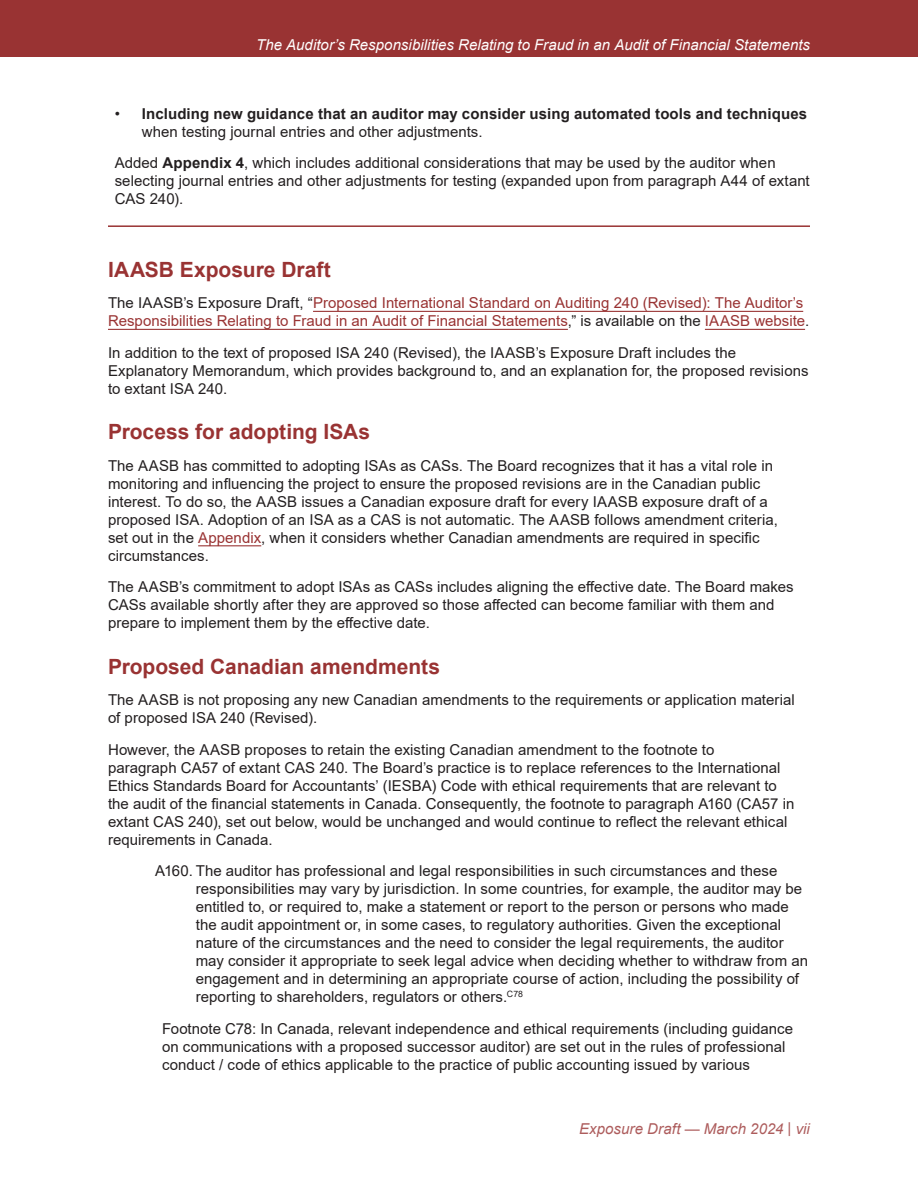
<style>
.page{position:relative;width:918px;height:1188px;background:#fff}
.page>*{position:absolute;margin:0;border:0;box-sizing:border-box;transform-origin:0 0}
.t1{font:700 21px "Arial";color:#933}
.t2{font:15px/18px "Arial";letter-spacing:.005em;color:#231f20}
.t3{font:15px/18px "Arial";color:#933}
.t4{font:700 15px/18px "Arial";letter-spacing:.01em;color:#231f20}
.t5{font:italic 15px "Arial";color:#fff}
.t6{font:italic 15px "Arial";letter-spacing:.005em;color:#ad5c5c}
.s1{font-weight:400}
.s2{font-weight:700}
.s3{color:#231f20}
.s4{color:#933}
</style>
<div class="page">
<div style="left:0;top:0;width:918px;height:57px;background:#933"></div>
<hr style="left:108px;top:225px;width:702px;height:2px;background:#933">
<hr style="left:313px;top:311px;width:490px;height:1px;background:#933">
<hr style="left:108px;top:329px;width:460px;height:1px;background:#933">
<hr style="left:705px;top:329px;width:100px;height:1px;background:#933">
<hr style="left:198px;top:545px;width:63px;height:1px;background:#933">
<p class="t5" style="left:256px;top:35px;width:555px">The Auditor’s Responsibilities Relating to Fraud in an Audit of Financial Statements</p>
<p class="t4" style="left:142px;top:105px;width:667px;text-indent:-27px"><span class="s1">•</span> Including new guidance that an auditor may consider using automated tools and techniques <span class="s1">when testing journal entries and other adjustments.</span></p>
<p class="t2" style="left:115px;top:154px;width:697px">Added <span class="s2">Appendix 4</span>, which includes additional considerations that may be used by the auditor when selecting journal entries and other adjustments for testing (expanded upon from paragraph A44 of extant<br>CAS 240).</p>
<h2 class="t1" style="left:108px;top:255px;width:224px">IAASB Exposure Draft</h2>
<p class="t3" style="left:108px;top:294px;width:703px"><span class="s3">The IAASB’s Exposure Draft, “</span>Proposed International Standard on Auditing 240 (Revised): The Auditor’s<br>Responsibilities Relating to Fraud in an Audit of Financial Statements<span class="s3">,” is available on the</span> IAASB website<span class="s3">.</span></p>
<p class="t2" style="left:108px;top:344px;width:702px">In addition to the text of proposed ISA 240 (Revised), the IAASB’s Exposure Draft includes the<br>Explanatory Memorandum, which provides background to, and an explanation for, the proposed revisions to extant ISA 240.</p>
<h2 class="t1" style="left:108px;top:417px;width:264px">Process for adopting ISAs</h2>
<p class="t2" style="left:108px;top:456px;width:671px">The AASB has committed to adopting ISAs as CASs. The Board recognizes that it has a vital role in monitoring and influencing the project to ensure the proposed revisions are in the Canadian public interest. To do so, the AASB issues a Canadian exposure draft for every IAASB exposure draft of a proposed ISA. Adoption of an ISA as a CAS is not automatic. The AASB follows amendment criteria, set out in the <span class="s4">Appendix</span>, when it considers whether Canadian amendments are required in specific circumstances.</p>
<p class="t2" style="left:108px;top:578px;width:687px">The AASB’s commitment to adopt ISAs as CASs includes aligning the effective date. The Board makes<br>CASs available shortly after they are approved so those affected can become familiar with them and prepare to implement them by the effective date.</p>
<h2 class="t1" style="left:108px;top:652px;width:334px">Proposed Canadian amendments</h2>
<p class="t2" style="left:108px;top:691px;width:688px">The AASB is not proposing any new Canadian amendments to the requirements or application material of proposed ISA 240 (Revised).</p>
<p class="t2" style="left:108px;top:740px;width:688px">However, the AASB proposes to retain the existing Canadian amendment to the footnote to<br>paragraph CA57 of extant CAS 240. The Board’s practice is to replace references to the International Ethics Standards Board for Accountants’ (IESBA) Code with ethical requirements that are relevant to the audit of the financial statements in Canada. Consequently, the footnote to paragraph A160 (CA57 in extant CAS 240), set out below, would be unchanged and would continue to reflect the relevant ethical requirements in Canada.</p>
<p class="t2" style="left:196px;top:862px;width:614px;text-indent:-40px">A160. The auditor has professional and legal responsibilities in such circumstances and these responsibilities may vary by jurisdiction. In some countries, for example, the auditor may be entitled to, or required to, make a statement or report to the person or persons who made the audit appointment or, in some cases, to regulatory authorities. Given the exceptional nature of the circumstances and the need to consider the legal requirements, the auditor may consider it appropriate to seek legal advice when deciding whether to withdraw from an engagement and in determining an appropriate course of action, including the possibility of reporting to shareholders, regulators or others.<sup>C78</sup></p>
<p class="t2" style="left:162px;top:1019px;width:633px">Footnote C78: In Canada, relevant independence and ethical requirements (including guidance on communications with a proposed successor auditor) are set out in the rules of professional conduct / code of ethics applicable to the practice of public accounting issued by various</p>
<p class="t6" style="left:579px;top:1119px;width:232px">Exposure Draft — March 2024 | vii</p>
</div>
